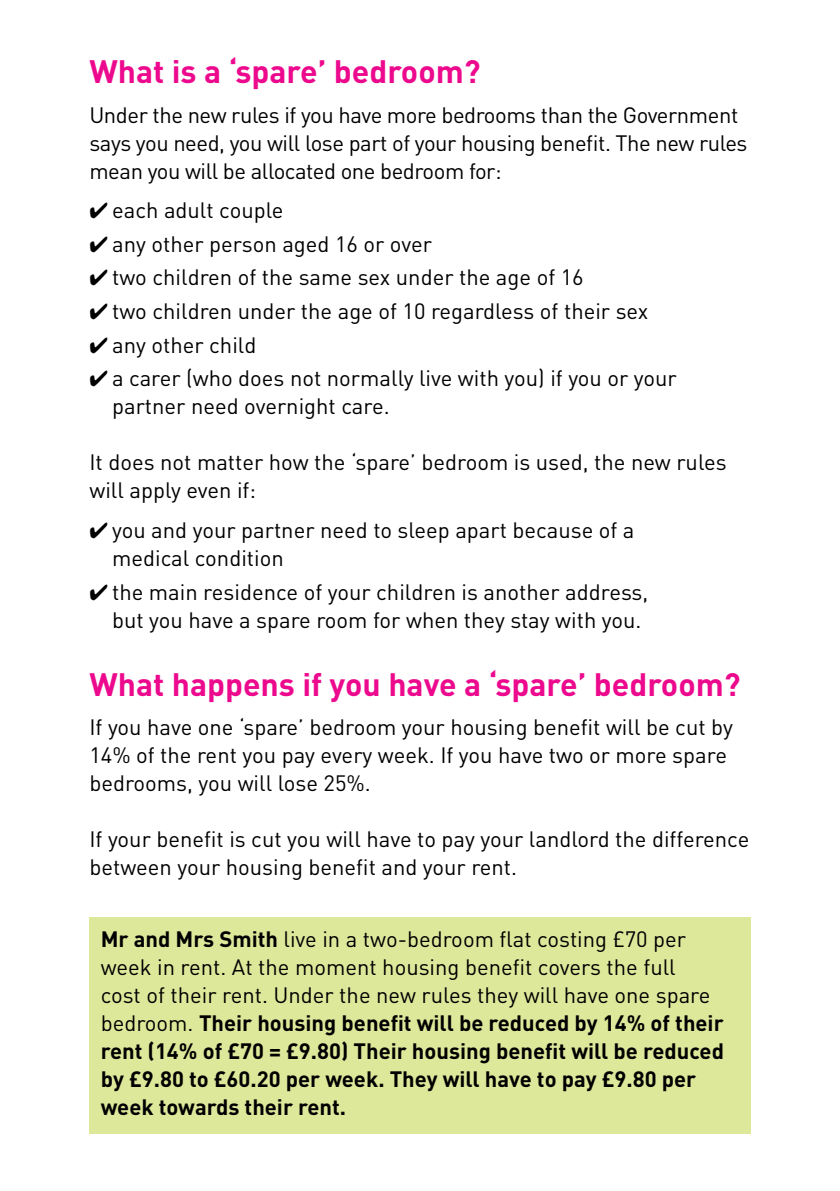
<style>
.page{position:relative;width:840px;height:1191px;background:#fff}
.page>*{position:absolute;margin:0;border:0;box-sizing:border-box;transform-origin:0 0}
.t1{font:700 32px "DIN";color:#ec098d}
.t2{font:22px/28px "DIN";color:#000}
.t3{font:700 22px/28px "DIN";color:#000}
.t4{font:22px/28px "DIN";letter-spacing:-.02em;color:#000}
.s1{font-weight:400}
</style>
<div class="page">
<div style="left:89px;top:917px;width:661px;height:217px;background:#dee89a"></div>
<h1 class="t1" style="left:89px;top:51px;width:392px">What is a ‘spare’ bedroom?</h1>
<p class="t4" style="left:89px;top:100px;width:659px">Under the new rules if you have more bedrooms than the Government says you need, you will lose part of your housing benefit. The new rules mean you will be allocated one bedroom for:</p>
<p class="t2" style="left:89px;top:196px;width:195px">✔ each adult couple</p>
<p class="t2" style="left:89px;top:229px;width:344px">✔ any other person aged 16 or over</p>
<p class="t2" style="left:89px;top:263px;width:495px">✔ two children of the same sex under the age of 16</p>
<p class="t2" style="left:89px;top:297px;width:560px">✔ two children under the age of 10 regardless of their sex</p>
<p class="t2" style="left:89px;top:330px;width:168px">✔ any other child</p>
<p class="t2" style="left:112px;top:364px;width:566px;text-indent:-23px">✔ a carer (who does not normally live with you) if you or your partner need overnight care.</p>
<p class="t2" style="left:89px;top:448px;width:638px">It does not matter how the ‘spare’ bedroom is used, the new rules will apply even if:</p>
<p class="t2" style="left:112px;top:515px;width:523px;text-indent:-23px">✔ you and your partner need to sleep apart because of a medical condition</p>
<p class="t2" style="left:112px;top:577px;width:537px;text-indent:-23px">✔ the main residence of your children is another address, but you have a spare room for when they stay with you.</p>
<h1 class="t1" style="left:89px;top:663px;width:652px">What happens if you have a ‘spare’ bedroom?</h1>
<p class="t2" style="left:89px;top:712px;width:644px">If you have one ‘spare’ bedroom your housing benefit will be cut by<br>14% of the rent you pay every week. If you have two or more spare bedrooms, you will lose 25%.</p>
<p class="t2" style="left:89px;top:824px;width:661px">If your benefit is cut you will have to pay your landlord the difference between your housing benefit and your rent.</p>
<p class="t3" style="left:101px;top:924px;width:624px">Mr and Mrs Smith <span class="s1">live in a two-bedroom flat costing £70 per week in rent. At the moment housing benefit covers the full<br>cost of their rent. Under the new rules they will have one spare bedroom.</span> Their housing benefit will be reduced by 14% of their rent (14% of £70 = £9.80) Their housing benefit will be reduced by £9.80 to £60.20 per week. They will have to pay £9.80 per week towards their rent.</p>
</div>
